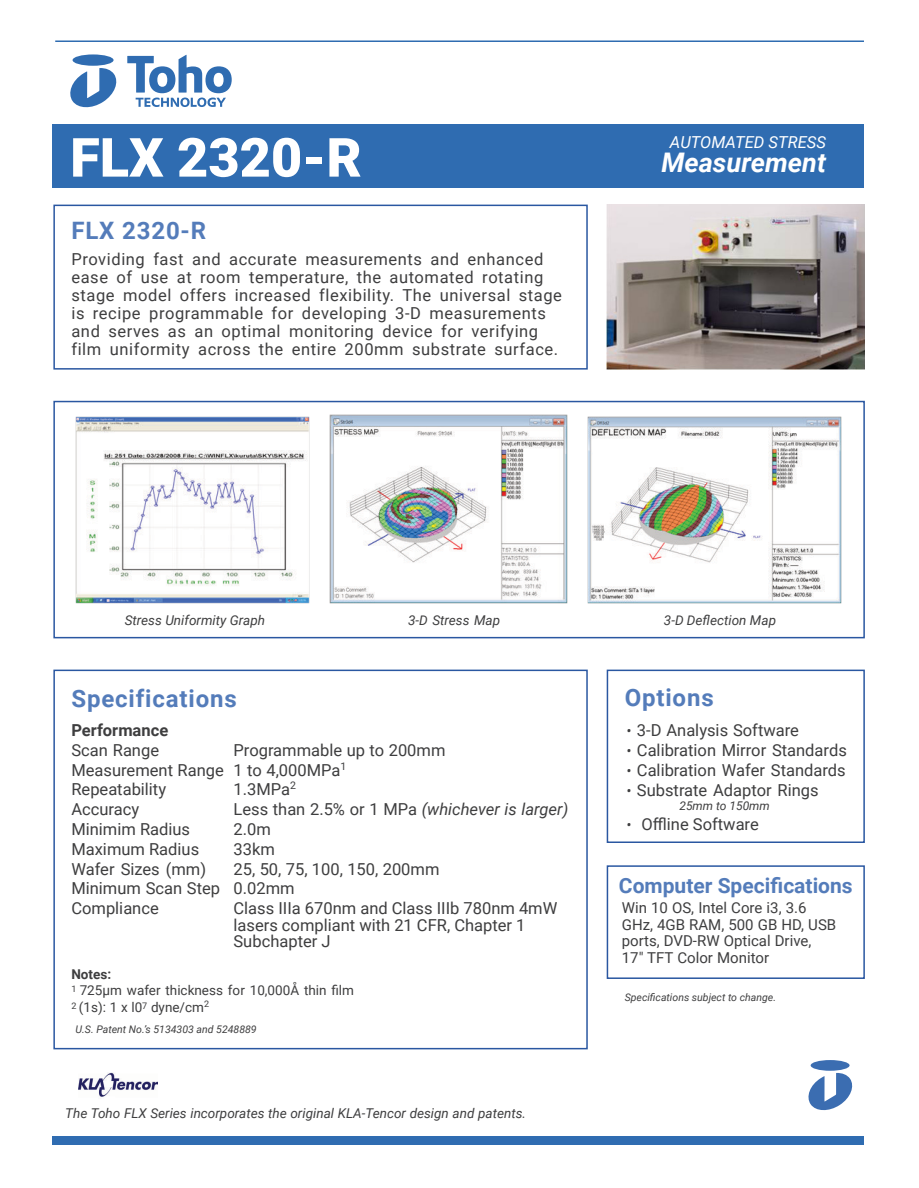
<style>
.page{position:relative;width:919px;height:1188px;background:#fff}
.page>*{position:absolute;margin:0;border:0;box-sizing:border-box;transform-origin:0 0}
.t1{font:900 54px "Roboto";color:#fff}
.t2{font:italic 700 27px "Roboto";color:#fff}
.t3{font:700 24px "Roboto";letter-spacing:.035em;color:#547cba}
.t4{font:700 21px "Roboto";color:#547cba}
.t5{font:16.5px/19.8px "Roboto";color:#3e3e3f}
.t6{font:16.5px/18px "Roboto";letter-spacing:.035em;color:#3e3e3f}
.t7{font:italic 16.5px "Roboto";color:#3e3e3f}
.t8{font:italic 16.5px "Roboto";color:#fff}
.t9{font:700 16.5px "Roboto";color:#3e3e3f}
.t10{font:15px/16.5px "Roboto";color:#3e3e3f}
.t11{font:italic 13.5px "Roboto";color:#3e3e3f}
.t12{font:13.5px/16.2px "Roboto";color:#3e3e3f}
.t13{font:italic 12px "Roboto";color:#3e3e3f}
.t14{font:italic 10.5px "Roboto";color:#3e3e3f}
.s1{font-style:normal}
.s2{font-weight:700}
.s3{font-style:italic;font-size:15px}
</style>
<div class="page">
<div style="left:53px;top:205px;width:534px;height:165px;border:2px solid #2a57a1"></div>
<div style="left:53px;top:670px;width:534px;height:379px;border:2px solid #2a57a1"></div>
<div style="left:606px;top:670px;width:258px;height:173px;border:2px solid #2a57a1"></div>
<div style="left:606px;top:865px;width:258px;height:114px;border:2px solid #2a57a1"></div>
<div style="left:53px;top:401px;width:811px;height:237px;border:2px solid #2a57a1"></div>
<img style="left:329px;top:414px;width:238px;height:189px">
<img style="left:606px;top:205px;width:258px;height:165px">
<img style="left:76px;top:416px;width:233px;height:187px">
<img style="left:587px;top:416px;width:254px;height:187px">
<img style="left:78px;top:1072px;width:80px;height:25px">
<hr style="left:55px;top:40px;width:808px;height:2px;background:#2f6cb1">
<div style="left:53px;top:1136px;width:811px;height:9px;background:#2f6cb1"></div>
<svg style="left:70px;top:68px;width:47px;height:40px"></svg>
<div style="left:73px;top:54px;width:40px;height:12px;background:#2f6cb1;border-radius:50%"></div>
<svg style="left:127px;top:55px;width:105px;height:52px"></svg>
<div style="left:53px;top:124px;width:811px;height:64px;background:#2f6cb1"></div>
<svg style="left:808px;top:1073px;width:45px;height:38px"></svg>
<div style="left:810px;top:1060px;width:39px;height:11px;background:#3b6db1;border-radius:50%"></div>
<h1 class="t1" style="left:70px;top:136px;width:293px">FLX 2320-R</h1>
<h3 class="t3" style="left:71px;top:221px;width:136px">FLX 2320-R</h3>
<p class="t6" style="left:71px;top:252px;width:492px">Providing fast and accurate measurements and enhanced ease of use at room temperature, the automated rotating stage model offers increased flexibility. The universal stage is recipe programmable for developing 3-D measurements and serves as an optimal monitoring device for verifying film uniformity across the entire 200mm substrate surface.</p>
<p class="t8" style="left:670px;top:135px;width:157px">AUTOMATED STRESS</p>
<h2 class="t2" style="left:661px;top:152px;width:166px">Measurement</h2>
<p class="t11" style="left:125px;top:615px;width:142px">Stress Uniformity Graph</p>
<p class="t11" style="left:408px;top:615px;width:94px">3-D Stress Map</p>
<p class="t11" style="left:663px;top:615px;width:114px">3-D Deflection Map</p>
<h3 class="t3" style="left:71px;top:689px;width:167px">Specifications</h3>
<p class="t9" style="left:71px;top:724px;width:98px">Performance</p>
<p class="t5" style="left:71px;top:742px;width:154px">Scan Range<br>Measurement Range</p>
<p class="t5" style="left:233px;top:742px;width:213px">Programmable up to 200mm<br>1 to 4,000MPa<sup>1</sup></p>
<p class="t5" style="left:71px;top:781px;width:96px">Repeatability</p>
<p class="t5" style="left:233px;top:781px;width:64px">1.3MPa<sup>2</sup></p>
<p class="t5" style="left:71px;top:801px;width:69px">Accuracy</p>
<p class="t7" style="left:233px;top:803px;width:336px"><span class="s1">Less than 2.5% or 1 MPa</span> (whichever is larger)</p>
<p class="t5" style="left:71px;top:821px;width:120px">Minimim Radius</p>
<p class="t5" style="left:233px;top:821px;width:39px">2.0m</p>
<p class="t5" style="left:71px;top:841px;width:129px">Maximum Radius</p>
<p class="t5" style="left:233px;top:841px;width:43px">33km</p>
<p class="t5" style="left:71px;top:861px;width:136px">Wafer Sizes (mm)</p>
<p class="t5" style="left:71px;top:861px;width:369px;text-indent:162px">25, 50, 75, 100, 150, 200mm<br>Minimum Scan Step 0.02mm<br>Compliance</p>
<p class="t5" style="left:233px;top:902px;width:325px;line-height:16.5px">Class IIIa 670nm and Class IIIb 780nm 4mW lasers compliant with 21 CFR, Chapter 1<br>Subchapter J</p>
<p class="t12" style="left:71px;top:968px;width:284px"><span class="s2">Notes:<br></span><sup>1</sup> 725µm wafer thickness for 10,000Å thin film<br><sup>2</sup> (1s): 1 x l0<sup>7</sup> dyne/cm<sup>2</sup></p>
<p class="t14" style="left:76px;top:1026px;width:182px">U.S. Patent No.’s 5134303 and 5248889</p>
<p class="t11" style="left:65px;top:1108px;width:462px">The Toho FLX Series incorporates the original KLA-Tencor design and patents.</p>
<h3 class="t3" style="left:624px;top:688px;width:90px">Options</h3>
<p class="t5" style="left:626px;top:722px;width:174px"><span class="s3">•</span> 3-D Analysis Software</p>
<p class="t5" style="left:626px;top:742px;width:222px"><span class="s3">•</span> Calibration Mirror Standards</p>
<p class="t5" style="left:626px;top:762px;width:221px"><span class="s3">•</span> Calibration Wafer Standards</p>
<p class="t5" style="left:626px;top:782px;width:194px"><span class="s3">•</span> Substrate Adaptor Rings</p>
<p class="t13" style="left:679px;top:801px;width:92px">25mm to 150mm</p>
<p class="t5" style="left:626px;top:816px;width:134px"><span class="s3">•</span> Offline Software</p>
<p class="t4" style="left:618px;top:877px;width:235px">Computer Specifications</p>
<p class="t10" style="left:621px;top:901px;width:216px">Win 10 OS, Intel Core i3, 3.6<br>GHz, 4GB RAM, 500 GB HD, USB ports, DVD-RW Optical Drive,<br>17" TFT Color Monitor</p>
<p class="t14" style="left:624px;top:993px;width:153px">Specifications subject to change.</p>
</div>
